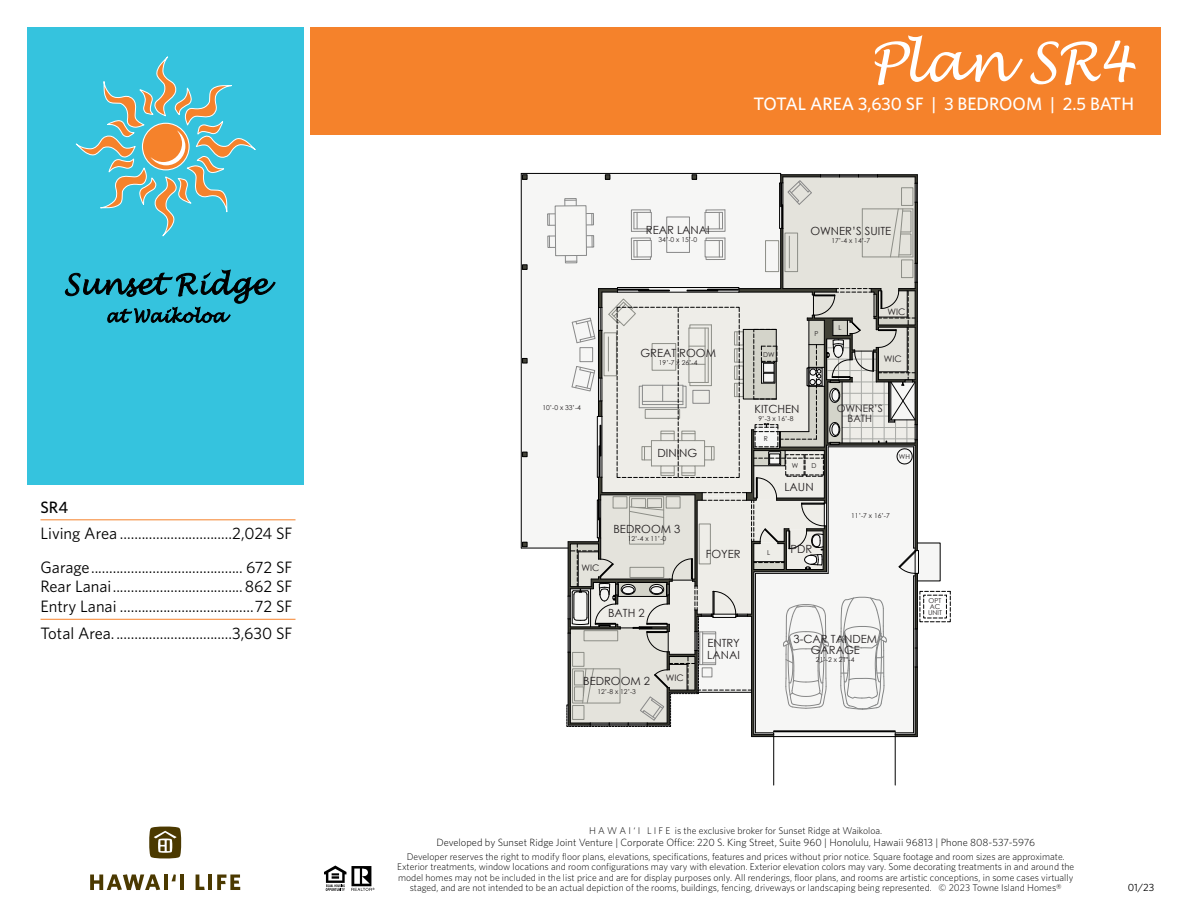
<style>
.page{position:relative;width:1188px;height:918px;background:#fff}
.page>*{position:absolute;margin:0;border:0;box-sizing:border-box;transform-origin:0 0}
.t1{font:italic 54px "Lucida Handwriting";letter-spacing:-.02em;color:#fff}
.t2{font:500 18px "Whitney";color:#fff}
.t3{font:16.5px/33.3px "Whitney";color:#000}
.t4{font:500 16.5px "Whitney";color:#000}
.t5{font:11.25px/11.2px "Century Gothic";color:#231f20;text-align:center}
.t6{font:300 10.5px "Whitney";color:#000}
.t7{font:10.5px "Whitney";color:#000}
.t8{font:10.2px/10.2px "Century Gothic";color:#231f20;text-align:center}
.t9{font:300 9.75px/10.5px "Whitney";color:#000;text-align:center}
.t10{font:9px "Century Gothic";color:#231f20}
.t11{font:6.75px/5.8px "Century Gothic";color:#231f20}
</style>
<div class="page">
<svg style="left:324px;top:866px;width:51px;height:25px"></svg>
<div style="left:310px;top:27px;width:851px;height:108px;background:#f5822b"></div>
<div style="left:27px;top:27px;width:276px;height:457px;background:#35c3de"></div>
<svg style="left:75px;top:56px;width:181px;height:181px"></svg>
<svg style="left:65px;top:269px;width:211px;height:54px"></svg>
<svg style="left:149px;top:826px;width:33px;height:33px"></svg>
<svg style="left:90px;top:874px;width:70px;height:16px"></svg>
<hr style="left:164px;top:875px;width:4px;height:15px;background:#4b3900">
<svg style="left:172px;top:874px;width:4px;height:7px"></svg>
<hr style="left:180px;top:875px;width:4px;height:15px;background:#4b3900">
<svg style="left:196px;top:875px;width:9px;height:15px"></svg>
<hr style="left:208px;top:875px;width:4px;height:15px;background:#4b3900">
<svg style="left:217px;top:875px;width:23px;height:15px"></svg>
<hr style="left:40px;top:519px;width:256px;height:1px;background:#f5822b">
<hr style="left:40px;top:619px;width:256px;height:1px;background:#f5822b">
<div style="left:547px;top:214px;width:15px;height:11px;border:1px solid #898a8a"></div>
<hr style="left:773px;top:737px;width:1px;height:48px;background:#000">
<hr style="left:895px;top:737px;width:1px;height:48px;background:#000">
<hr style="left:521px;top:173px;width:260px;height:1px;background:#000">
<hr style="left:521px;top:173px;width:1px;height:375px;background:#000">
<hr style="left:521px;top:548px;width:47px;height:1px;background:#000">
<svg style="left:522px;top:542px;width:5px;height:5px"></svg>
<svg style="left:522px;top:174px;width:5px;height:6px"></svg>
<svg style="left:522px;top:452px;width:5px;height:5px"></svg>
<svg style="left:522px;top:264px;width:5px;height:6px"></svg>
<svg style="left:522px;top:358px;width:5px;height:5px"></svg>
<svg style="left:548px;top:173px;width:403px;height:564px"></svg>
<h3 class="t4" style="left:40px;top:496px;width:29px">SR4</h3>
<h3 class="t3" style="left:40px;top:516px;width:253px">Living Area ...............................2,024 SF<br>Garage.......................................... 672 SF</h3>
<h3 class="t3" style="left:40px;top:576px;width:253px;line-height:19.8px">Rear Lanai....................................862 SF<br>Entry Lanai .....................................72 SF</h3>
<h3 class="t3" style="left:40px;top:616px;width:253px">Total Area.................................3,630 SF</h3>
<h1 class="t1" style="left:869px;top:30px;width:266px">Plan SR4</h1>
<h2 class="t2" style="left:754px;top:91px;width:382px">TOTAL AREA 3,630 SF | 3 BEDROOM | 2.5 BATH</h2>
<p class="t5" style="left:646px;top:224px;width:65px">REAR LANAI</p>
<p class="t11" style="left:659px;top:237px;width:40px">34’-0 x 15’-0</p>
<p class="t5" style="left:810px;top:225px;width:82px">OWNER’S SUITE</p>
<p class="t11" style="left:831px;top:238px;width:40px">17’-4 x 14’-7</p>
<p class="t5" style="left:640px;top:348px;width:77px">GREAT ROOM</p>
<p class="t11" style="left:659px;top:360px;width:40px">19’-7 x 26’-4</p>
<p class="t11" style="left:763px;top:351px;width:13px">DW</p>
<p class="t11" style="left:814px;top:330px;width:5px">P</p>
<p class="t11" style="left:838px;top:325px;width:5px">L</p>
<p class="t10" style="left:888px;top:305px;width:19px">WIC</p>
<p class="t10" style="left:884px;top:352px;width:19px">WIC</p>
<p class="t11" style="left:542px;top:405px;width:40px">10’-0 x 33’-4</p>
<p class="t5" style="left:657px;top:448px;width:41px">DINING</p>
<p class="t10" style="left:582px;top:561px;width:19px">WIC</p>
<p class="t5" style="left:614px;top:523px;width:68px">BEDROOM 3</p>
<p class="t11" style="left:628px;top:535px;width:40px">12’-4 x 11’-0</p>
<p class="t5" style="left:608px;top:607px;width:38px">BATH 2</p>
<p class="t5" style="left:583px;top:676px;width:68px">BEDROOM 2</p>
<p class="t11" style="left:597px;top:688px;width:40px">12’-8 x 12’-3</p>
<p class="t10" style="left:666px;top:672px;width:19px">WIC</p>
<p class="t5" style="left:706px;top:548px;width:36px">FOYER</p>
<p class="t5" style="left:707px;top:637px;width:34px;text-align:left">ENTRY<br>LANAI</p>
<p class="t5" style="left:754px;top:403px;width:47px">KITCHEN</p>
<p class="t11" style="left:759px;top:415px;width:36px">9’-3 x 16’-8</p>
<p class="t11" style="left:764px;top:436px;width:6px">R</p>
<p class="t11" style="left:792px;top:462px;width:8px">W</p>
<p class="t11" style="left:811px;top:463px;width:7px">D</p>
<p class="t5" style="left:784px;top:481px;width:31px">LAUN</p>
<p class="t11" style="left:767px;top:550px;width:5px">L</p>
<p class="t5" style="left:790px;top:544px;width:23px">PDR</p>
<p class="t8" style="left:837px;top:403px;width:48px">OWNER’S<br>BATH</p>
<p class="t11" style="left:899px;top:453px;width:13px">WH</p>
<p class="t11" style="left:851px;top:513px;width:40px">11’-7 x 16’-7</p>
<p class="t5" style="left:794px;top:633px;width:85px">3-CAR TANDEM<br>GARAGE</p>
<p class="t11" style="left:816px;top:656px;width:40px">21’-2 x 21’-4</p>
<p class="t11" style="left:928px;top:598px;width:15px">OPT<br>AC<br>UNIT</p>
<p class="t9" style="left:589px;top:825px;width:295px">H A W A I ‘ I L I F E is the exclusive broker for Sunset Ridge at Waikoloa.</p>
<p class="t6" style="left:436px;top:836px;width:600px">Developed by Sunset Ridge Joint Venture | Corporate Office: 220 S. King Street, Suite 960 | Honolulu, Hawaii 96813 | Phone 808-537-5976</p>
<p class="t9" style="left:397px;top:851px;width:679px">Developer reserves the right to modify floor plans, elevations, specifications, features and prices without prior notice. Square footage and room sizes are approximate.<br>Exterior treatments, window locations and room configurations may vary with elevation. Exterior elevation colors may vary. Some decorating treatments in and around the model homes may not be included in the list price and are for display purposes only. All renderings, floor plans, and rooms are artistic conceptions, in some cases virtually staged, and are not intended to be an actual depiction of the rooms, buildings, fencing, driveways or landscaping being represented. © 2023 Towne Island Homes®</p>
<p class="t7" style="left:1128px;top:880px;width:28px">01/23</p>
</div>
